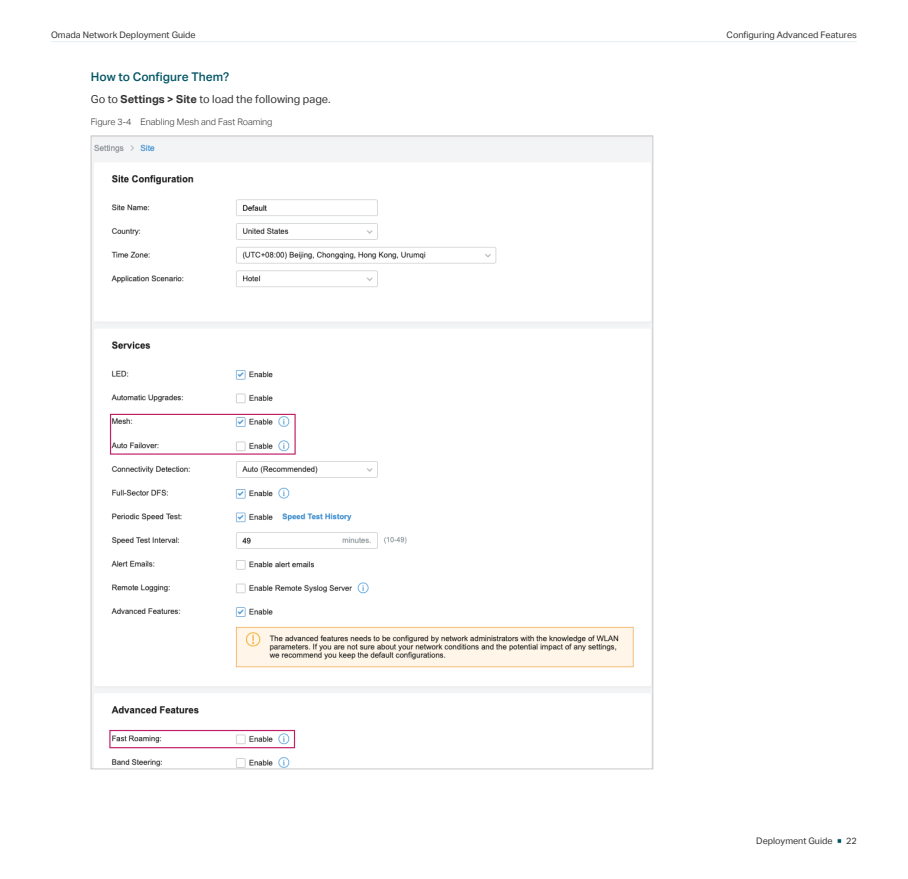
<style>
.page{position:relative;width:908px;height:879px;background:#fff}
.page>*{position:absolute;margin:0;border:0;box-sizing:border-box;transform-origin:0 0}
.四级标题{font:12px "TP Link Aktiv Medium";color:#035665}
.UG模块化正文_下段同页{font:11px "TP Link Aktiv Regular";color:#333}
.t1{font:9px "TP Link Aktiv Regular";color:#333}
.t2{font:9px "TP Link Aktiv Light";color:#333}
.s1{font-family:"TP Link Aktiv Bold"}
</style>
<div class="page">
<hr style="left:51px;top:41px;width:805px;height:1px;background:#e5eef2">
<svg style="left:837px;top:838px;width:4px;height:6px"></svg>
<img style="left:93px;top:138px;width:557px;height:629px">
<p class="t1" style="left:51px;top:29px;width:146px">Omada Network Deployment Guide</p>
<p class="t1" style="left:726px;top:29px;width:132px">Configuring Advanced Features</p>
<p class="四级标题" style="left:91px;top:70px;width:140px">How to Configure Them?</p>
<p class="UG模块化正文_下段同页" style="left:91px;top:93px;width:241px">Go to <span class="s1">Settings &gt; Site</span> to load the following page.</p>
<p class="t2" style="left:91px;top:116px;width:183px">Figure 3-4 Enabling Mesh and Fast Roaming</p>
<p class="t1" style="left:755px;top:835px;width:78px">Deployment Guide</p>
<p class="t1" style="left:845px;top:835px;width:12px">22</p>
</div>
